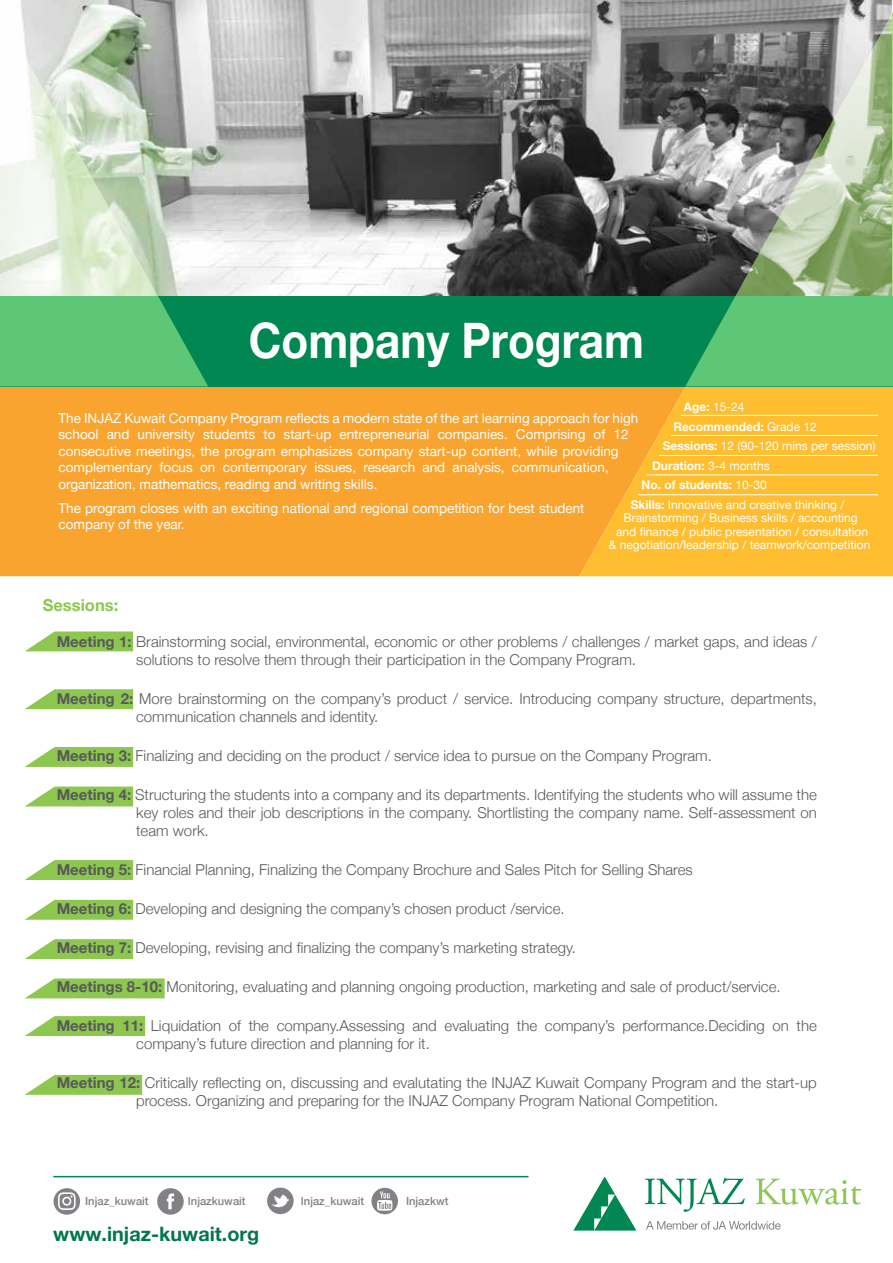
<style>
.page{position:relative;width:893px;height:1263px;background:#fff}
.page>*{position:absolute;margin:0;border:0;box-sizing:border-box;transform-origin:0 0}
.t1{font:700 48.9px "Helvetica Neue";color:#fff;scale:.9 1}
.t2{font:700 19.8px "Helvetica Neue";color:#00774c}
.t3{font:700 16.5px "Helvetica Neue";color:#8dc74f}
.t4{font:300 15px/18px "Helvetica Neue";color:#58595b}
.t5{font:13.5px/16.5px "Helvetica Neue";color:#fff}
.t6{font:12px/13.5px "Helvetica Neue";color:#fff;text-align:center}
.t7{font:700 12px "Helvetica Neue";color:#fff}
.t8{font:500 11.25px "Helvetica Neue";color:#818285}
.s1{font-weight:700}
.s2{font-weight:400}
</style>
<div class="page">
<svg style="left:25px;top:631px;width:108px;height:20px;background:#9fcf6b"></svg>
<svg style="left:25px;top:689px;width:108px;height:20px;background:#9dcf69"></svg>
<svg style="left:25px;top:747px;width:108px;height:20px;background:#9cce67"></svg>
<svg style="left:25px;top:786px;width:108px;height:20px;background:#9fd06b"></svg>
<svg style="left:25px;top:860px;width:108px;height:20px;background:#9cce67"></svg>
<svg style="left:25px;top:900px;width:108px;height:20px;background:#9dcf68"></svg>
<svg style="left:25px;top:939px;width:108px;height:20px;background:#9dcf68"></svg>
<svg style="left:25px;top:1075px;width:117px;height:20px;background:#9cce66"></svg>
<svg style="left:25px;top:1016px;width:120px;height:20px;background:#9bce65"></svg>
<svg style="left:25px;top:978px;width:140px;height:20px;background:#9cce66"></svg>
<div style="left:0;top:386px;width:579px;height:190px;background:#faa430"></div>
<svg style="left:579px;top:386px;width:314px;height:190px;background:#fcb930"></svg>
<div style="left:0;top:296px;width:893px;height:90px;background:#008752"></div>
<svg style="left:573px;top:1176px;width:63px;height:54px"></svg>
<svg style="left:646px;top:1221px;width:135px;height:9px"></svg>
<svg style="left:645px;top:1178px;width:100px;height:34px"></svg>
<svg style="left:755px;top:1178px;width:106px;height:27px"></svg>
<svg style="left:371px;top:1188px;width:27px;height:26px"></svg>
<svg style="left:377px;top:1191px;width:15px;height:19px"></svg>
<div style="left:267px;top:1187px;width:27px;height:27px;background:#818285;border-radius:50%"></div>
<svg style="left:271px;top:1194px;width:18px;height:14px"></svg>
<div style="left:157px;top:1188px;width:27px;height:27px;background:#818285;border-radius:50%"></div>
<svg style="left:167px;top:1193px;width:7px;height:16px"></svg>
<div style="left:54px;top:1188px;width:26px;height:27px;background:#818285;border-radius:50%"></div>
<svg style="left:58px;top:1192px;width:18px;height:18px"></svg>
<hr style="left:53px;top:1176px;width:475px;height:1px;background:#008752">
<img style="left:208px;top:0;width:477px;height:296px">
<svg style="left:685px;top:0;width:208px;height:386px;background:#7f9e81"></svg>
<svg style="left:0;top:0;width:208px;height:386px"></svg>
<hr style="left:681px;top:415px;width:197px;height:1px;background:#fff">
<hr style="left:659px;top:455px;width:219px;height:1px;background:#fff">
<hr style="left:646px;top:475px;width:232px;height:1px;background:#fff">
<hr style="left:638px;top:494px;width:240px;height:1px;background:#fff">
<hr style="left:671px;top:435px;width:207px;height:1px;background:#fff">
<h1 class="t1" style="left:249px;top:302px;width:441px">Company Program</h1>
<p class="t6" style="left:684px;top:401px;width:62px"><span class="s1">Age:</span> 15-24</p>
<p class="t7" style="left:673px;top:417px;width:145px">Recommended: <span class="s2">Grade 12</span></p>
<p class="t6" style="left:663px;top:440px;width:214px"><span class="s1">Sessions:</span> 12 (90-120 mins per session)</p>
<p class="t7" style="left:652px;top:456px;width:119px">Duration: <span class="s2">3-4 months</span></p>
<p class="t7" style="left:641px;top:475px;width:127px">No. of students: <span class="s2">10-30</span></p>
<p class="t6" style="left:631px;top:498px;width:215px"><span class="s1">Skills:</span> Innovative and creative thinking /</p>
<p class="t6" style="left:609px;top:512px;width:263px">Brainstorming / Business skills / accounting<br>and finance / public presentation / consultation &amp; negotiation/leadership / teamwork/competition</p>
<p class="t5" style="left:59px;top:411px;width:581px">The INJAZ Kuwait Company Program reflects a modern state of the art learning approach for high school and university students to start-up entrepreneurial companies. Comprising of 12 consecutive meetings, the program emphasizes company start-up content, while providing complementary focus on contemporary issues, research and analysis, communication, organization, mathematics, reading and writing skills.</p>
<p class="t5" style="left:59px;top:501px;width:527px">The program closes with an exciting national and regional competition for best student company of the year.</p>
<p class="t3" style="left:43px;top:592px;width:77px">Sessions:</p>
<p class="t4" style="left:136px;top:632px;width:682px;text-indent:-80px"><span class="s1">Meeting 1:</span> Brainstorming social, environmental, economic or other problems / challenges / market gaps, and ideas / solutions to resolve them through their participation in the Company Program.</p>
<p class="t4" style="left:136px;top:689px;width:682px;text-indent:-80px"><span class="s1">Meeting 2:</span> More brainstorming on the company’s product / service. Introducing company structure, departments, communication channels and identity.</p>
<p class="t4" style="left:57px;top:746px;width:657px"><span class="s1">Meeting 3:</span> Finalizing and deciding on the product / service idea to pursue on the Company Program.</p>
<p class="t4" style="left:136px;top:785px;width:682px;text-align:justify;text-indent:-79px"><span class="s1">Meeting 4:</span> Structuring the students into a company and its departments. Identifying the students who will assume the key roles and their job descriptions in the company. Shortlisting the company name. Self-assessment on team work.</p>
<p class="t4" style="left:57px;top:860px;width:638px"><span class="s1">Meeting 5:</span> Financial Planning, Finalizing the Company Brochure and Sales Pitch for Selling Shares</p>
<p class="t4" style="left:57px;top:899px;width:509px"><span class="s1">Meeting 6:</span> Developing and designing the company’s chosen product /service.</p>
<p class="t4" style="left:57px;top:938px;width:521px"><span class="s1">Meeting 7:</span> Developing, revising and finalizing the company’s marketing strategy.</p>
<p class="t4" style="left:57px;top:977px;width:725px"><span class="s1">Meetings 8-10:</span> Monitoring, evaluating and planning ongoing production, marketing and sale of product/service.</p>
<p class="t4" style="left:136px;top:1016px;width:682px;text-indent:-80px"><span class="s1">Meeting 11:</span> Liquidation of the company.Assessing and evaluating the company’s performance.Deciding on the company’s future direction and planning for it.</p>
<p class="t4" style="left:136px;top:1073px;width:682px;text-indent:-79px"><span class="s1">Meeting 12:</span> Critically reflecting on, discussing and evalutating the INJAZ Kuwait Company Program and the start-up process. Organizing and preparing for the INJAZ Company Program National Competition.</p>
<p class="t8" style="left:85px;top:1192px;width:65px">Injaz_kuwait</p>
<p class="t8" style="left:188px;top:1192px;width:59px">Injazkuwait</p>
<p class="t8" style="left:301px;top:1192px;width:65px">Injaz_kuwait</p>
<p class="t8" style="left:406px;top:1192px;width:44px">Injazkwt</p>
<h2 class="t2" style="left:53px;top:1218px;width:207px">www.injaz-kuwait.org</h2>
</div>
